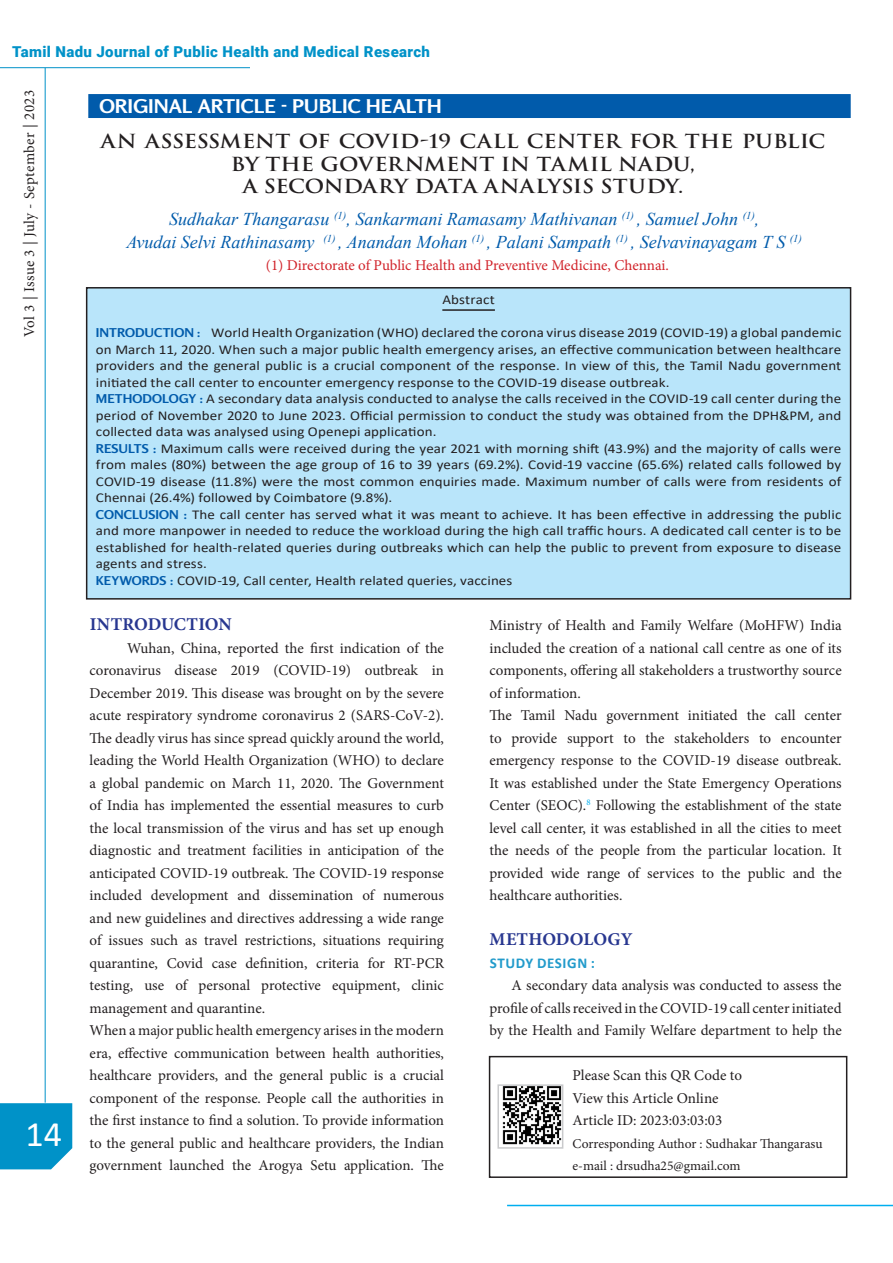
<style>
.page{position:relative;width:893px;height:1263px;background:#fff}
.page>*{position:absolute;margin:0;border:0;box-sizing:border-box;transform-origin:0 0}
.t1{font:36px "Calibri";color:#fff}
.t2{font:700 18.9px/22.5px "Trajan Pro";letter-spacing:-.01em;color:#231f20;text-align:center;scale:1.11 1}
.t3{font:700 18.9px "Rosario";letter-spacing:-.005em;color:#fff;scale:1.11 1}
.Paragraph_Style_3{font:italic 18px "Times New Roman";color:#015bab}
.Paragraph_Style_3-2{font:700 18px "Minion Pro";letter-spacing:.005em;color:#283790}
.Paragraph_Style_3-3{font:15px/22.5px "Minion Pro";color:#231f20;text-align:justify}
.Paragraph_Style_3-4{font:15px "Minion Pro";letter-spacing:-.005em;color:#d1232a}
.t4{font:900 15px "Roboto";letter-spacing:.025em;color:#0092c8}
.Paragraph_Style_3-5{font:15px "Minion Pro";letter-spacing:.025em;color:#231f20}
.Paragraph_Style_3-6{font:700 15px "Calibri";letter-spacing:.04em;color:#229bcb}
.t5{font:13.5px/16.5px "Calibri";letter-spacing:.005em;color:#231f20;text-align:justify;scale:1.11 1}
.Paragraph_Style_3-7{font:13.5px "Minion Pro";letter-spacing:-.005em;color:#231f20}
.s1{font-family:"Rosario";font-weight:700;font-size:12.15px;color:#015bab}
</style>
<div class="page">
<hr style="left:45px;top:68px;width:1px;height:1035px;background:#0092c8">
<hr style="left:0;top:67px;width:250px;height:1px;background:#0092c8">
<div style="left:0;top:1103px;width:72px;height:66px;background:#0092c8"></div>
<hr style="left:507px;top:1205px;width:386px;height:1px;background:#00aeef">
<div style="left:489px;top:1056px;width:358px;height:122px;border:2px solid #231f20"></div>
<img style="left:502px;top:1087px;width:58px;height:58px">
<div style="left:497px;top:1084px;width:66px;height:65px;border:2px solid #c9cacc"></div>
<div style="left:87px;top:288px;width:764px;height:311px;background:#b9e5fa"></div>
<hr style="left:442px;top:309px;width:53px;height:2px;background:#231f20">
<div style="left:86px;top:287px;width:765px;height:313px;border:2px solid #231f20"></div>
<div style="left:87px;top:93px;width:765px;height:27px;background:#015bab;border:2px solid #fff"></div>
<p class="t4" style="left:12px;top:41px;width:419px">Tamil Nadu Journal of Public Health and Medical Research</p>
<p class="Paragraph_Style_3-5" style="left:19px;top:337px;width:248px;rotate:-90deg">Vol 3 | Issue 3 | July - September | 2023</p>
<p class="t3" style="left:99px;top:91px;width:310px">ORIGINAL ARTICLE - PUBLIC HEALTH</p>
<p class="t2" style="left:101px;top:130px;width:654px">AN ASSESSMENT OF COVID-19 CALL CENTER FOR THE PUBLIC<br>BY THE GOVERNMENT IN TAMIL NADU,</p>
<p class="t2" style="left:243px;top:175px;width:398px">A SECONDARY DATA ANALYSIS STUDY.</p>
<p class="Paragraph_Style_3" style="left:169px;top:207px;width:592px">Sudhakar Thangarasu <sup>(1)</sup>, Sankarmani Ramasamy Mathivanan <sup>(1)</sup> , Samuel John <sup>(1)</sup>,</p>
<p class="Paragraph_Style_3" style="left:126px;top:229px;width:677px">Avudai Selvi Rathinasamy <sup>(1)</sup> , Anandan Mohan <sup>(1)</sup> , Palani Sampath <sup>(1)</sup> , Selvavinayagam T S <sup>(1)</sup></p>
<p class="Paragraph_Style_3-4" style="left:266px;top:255px;width:404px">(1) Directorate of Public Health and Preventive Medicine, Chennai.</p>
<p class="t5" style="left:442px;top:291px;width:49px">Abstract</p>
<p class="t5" style="left:96px;top:324px;width:673px"><span class="s1">INTRODUCTION :</span> World Health Organization (WHO) declared the corona virus disease 2019 (COVID-19) a global pandemic on March 11, 2020. When such a major public health emergency arises, an effective communication between healthcare providers and the general public is a crucial component of the response. In view of this, the Tamil Nadu government initiated the call center to encounter emergency response to the COVID-19 disease outbreak.</p>
<p class="t5" style="left:96px;top:390px;width:673px"><span class="s1">METHODOLOGY :</span> A secondary data analysis conducted to analyse the calls received in the COVID-19 call center during the period of November 2020 to June 2023. Official permission to conduct the study was obtained from the DPH&amp;PM, and collected data was analysed using Openepi application.</p>
<p class="t5" style="left:96px;top:439px;width:673px"><span class="s1">RESULTS :</span> Maximum calls were received during the year 2021 with morning shift (43.9%) and the majority of calls were from males (80%) between the age group of 16 to 39 years (69.2%). Covid-19 vaccine (65.6%) related calls followed by COVID-19 disease (11.8%) were the most common enquiries made. Maximum number of calls were from residents of Chennai (26.4%) followed by Coimbatore (9.8%).</p>
<p class="t5" style="left:96px;top:505px;width:673px"><span class="s1">CONCLUSION :</span> The call center has served what it was meant to achieve. It has been effective in addressing the public and more manpower in needed to reduce the workload during the high call traffic hours. A dedicated call center is to be established for health-related queries during outbreaks which can help the public to prevent from exposure to disease agents and stress.</p>
<p class="t5" style="left:96px;top:571px;width:377px"><span class="s1">KEYWORDS :</span> COVID-19, Call center, Health related queries, vaccines</p>
<p class="Paragraph_Style_3-3" style="left:489px;top:614px;width:354px">Ministry of Health and Family Welfare (MoHFW) India included the creation of a national call centre as one of its components, offering all stakeholders a trustworthy source of information.</p>
<p class="Paragraph_Style_3-3" style="left:489px;top:704px;width:354px">The Tamil Nadu government initiated the call center to provide support to the stakeholders to encounter emergency response to the COVID-19 disease outbreak.<br>It was established under the State Emergency Operations Center (SEOC).<sup>8</sup> Following the establishment of the state level call center, it was established in all the cities to meet the needs of the people from the particular location. It provided wide range of services to the public and the healthcare authorities.</p>
<p class="Paragraph_Style_3-2" style="left:490px;top:927px;width:144px">METHODOLOGY</p>
<p class="Paragraph_Style_3-6" style="left:490px;top:952px;width:107px">STUDY DESIGN :</p>
<p class="Paragraph_Style_3-3" style="left:489px;top:974px;width:354px;text-indent:22px">A secondary data analysis was conducted to assess the profile of calls received in the COVID-19 call center initiated by the Health and Family Welfare department to help the</p>
<p class="Paragraph_Style_3-2" style="left:90px;top:612px;width:144px">INTRODUCTION</p>
<p class="Paragraph_Style_3-3" style="left:90px;top:637px;width:356px;text-indent:38px">Wuhan, China, reported the first indication of the coronavirus disease 2019 (COVID-19) outbreak in December 2019. This disease was brought on by the severe acute respiratory syndrome coronavirus 2 (SARS-CoV-2).<br>The deadly virus has since spread quickly around the world, leading the World Health Organization (WHO) to declare a global pandemic on March 11, 2020. The Government of India has implemented the essential measures to curb the local transmission of the virus and has set up enough diagnostic and treatment facilities in anticipation of the anticipated COVID-19 outbreak. The COVID-19 response included development and dissemination of numerous and new guidelines and directives addressing a wide range of issues such as travel restrictions, situations requiring quarantine, Covid case definition, criteria for RT-PCR testing, use of personal protective equipment, clinic management and quarantine.</p>
<p class="Paragraph_Style_3-3" style="left:90px;top:1019px;width:356px">When a major public health emergency arises in the modern era, effective communication between health authorities, healthcare providers, and the general public is a crucial component of the response. People call the authorities in the first instance to find a solution. To provide information to the general public and healthcare providers, the Indian government launched the Arogya Setu application. The</p>
<p class="Paragraph_Style_3-3" style="left:573px;top:1064px;width:171px">Please Scan this QR Code to</p>
<p class="Paragraph_Style_3-3" style="left:573px;top:1087px;width:147px">View this Article Online</p>
<p class="Paragraph_Style_3-3" style="left:573px;top:1109px;width:151px">Article ID: 2023:03:03:03</p>
<p class="Paragraph_Style_3-7" style="left:573px;top:1134px;width:252px">Corresponding Author : Sudhakar Thangarasu</p>
<p class="Paragraph_Style_3-7" style="left:573px;top:1157px;width:169px">e-mail : drsudha25@gmail.com</p>
<h1 class="t1" style="left:26px;top:1108px;width:38px">14</h1>
</div>
